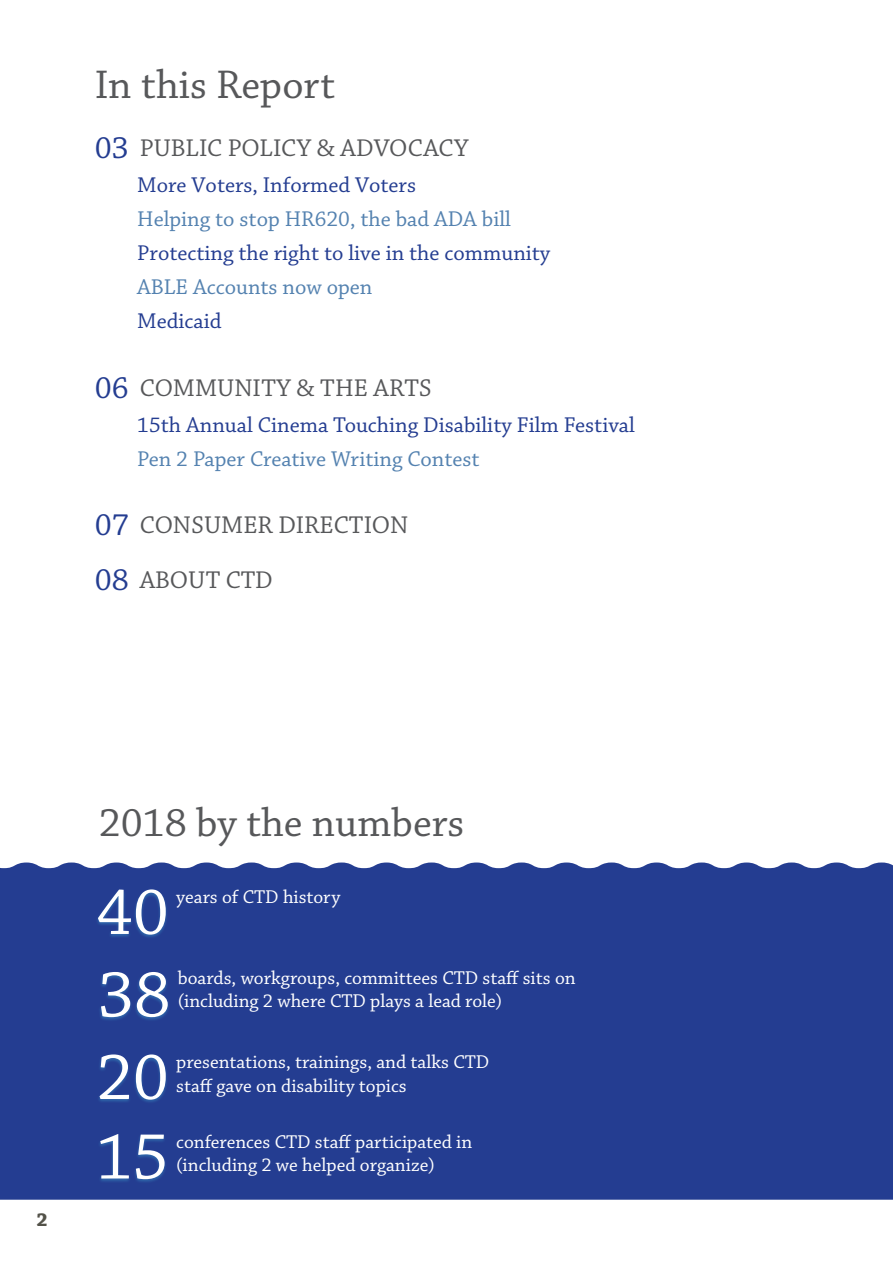
<style>
.page{position:relative;width:893px;height:1263px;background:#fff}
.page>*{position:absolute;margin:0;border:0;box-sizing:border-box;transform-origin:0 0}
.cover_footer-figure{font:69px "Chaparral Pro";color:#fff}
.cover_head1-blue{font:42px "Chaparral Pro";color:#57585a}
.cover_toc{font:25.5px "Chaparral Pro";color:#57585a}
.cover_toc-2{font:22.5px "Chaparral Pro";color:#243d91}
.cover_toc-3{font:22.5px "Chaparral Pro";color:#5482b0}
.cover_head1-white{font:700 19.8px "Chaparral Pro";color:#535249}
.t1{font:19.5px/23.4px "Chaparral Pro";color:#fff}
.s1{font-size:32.4px;color:#243d91}
</style>
<div class="page">
<div style="left:0;top:862px;width:893px;height:338px;background:#243d91"></div>
<div style="left:95px;top:889px;width:74px;height:50px;background:#42b3da;opacity:.4"></div>
<div style="left:98px;top:971px;width:72px;height:51px;background:#42b3da;opacity:.4"></div>
<div style="left:97px;top:1054px;width:72px;height:50px;background:#42b3da;opacity:.4"></div>
<div style="left:97px;top:1133px;width:70px;height:51px;background:#42b3da;opacity:.4"></div>
<p class="cover_head1-blue" style="left:95px;top:61px;width:242px">In this Report</p>
<p class="cover_toc" style="left:95px;top:133px;width:375px"><span class="s1">03</span> PUBLIC POLICY &amp; ADVOCACY</p>
<p class="cover_toc-2" style="left:137px;top:173px;width:280px">More Voters, Informed Voters</p>
<p class="cover_toc-3" style="left:137px;top:207px;width:375px">Helping to stop HR620, the bad ADA bill</p>
<p class="cover_toc-2" style="left:137px;top:241px;width:415px">Protecting the right to live in the community</p>
<p class="cover_toc-3" style="left:137px;top:275px;width:237px">ABLE Accounts now open</p>
<p class="cover_toc-2" style="left:137px;top:309px;width:86px">Medicaid</p>
<p class="cover_toc" style="left:95px;top:373px;width:339px"><span class="s1">06</span> COMMUNITY &amp; THE ARTS</p>
<p class="cover_toc-2" style="left:137px;top:413px;width:499px">15th Annual Cinema Touching Disability Film Festival</p>
<p class="cover_toc-3" style="left:137px;top:447px;width:344px">Pen 2 Paper Creative Writing Contest</p>
<p class="cover_toc" style="left:95px;top:510px;width:315px"><span class="s1">07</span> CONSUMER DIRECTION</p>
<p class="cover_toc" style="left:95px;top:565px;width:180px"><span class="s1">08</span> ABOUT CTD</p>
<p class="cover_head1-white" style="left:36px;top:1207px;width:13px">2</p>
<p class="cover_head1-blue" style="left:99px;top:799px;width:367px">2018 by the numbers</p>
<p class="cover_footer-figure" style="left:97px;top:874px;width:74px">40</p>
<p class="t1" style="left:176px;top:886px;width:166px">years of CTD history</p>
<p class="cover_footer-figure" style="left:98px;top:956px;width:74px">38</p>
<p class="t1" style="left:178px;top:967px;width:399px">boards, workgroups, committees CTD staff sits on</p>
<p class="t1" style="left:178px;top:990px;width:326px">(including 2 where CTD plays a lead role)</p>
<p class="cover_footer-figure" style="left:97px;top:1039px;width:74px">20</p>
<p class="t1" style="left:176px;top:1051px;width:315px">presentations, trainings, and talks CTD staff gave on disability topics</p>
<p class="cover_footer-figure" style="left:97px;top:1118px;width:74px">15</p>
<p class="t1" style="left:176px;top:1131px;width:298px">conferences CTD staff participated in (including 2 we helped organize)</p>
</div>
